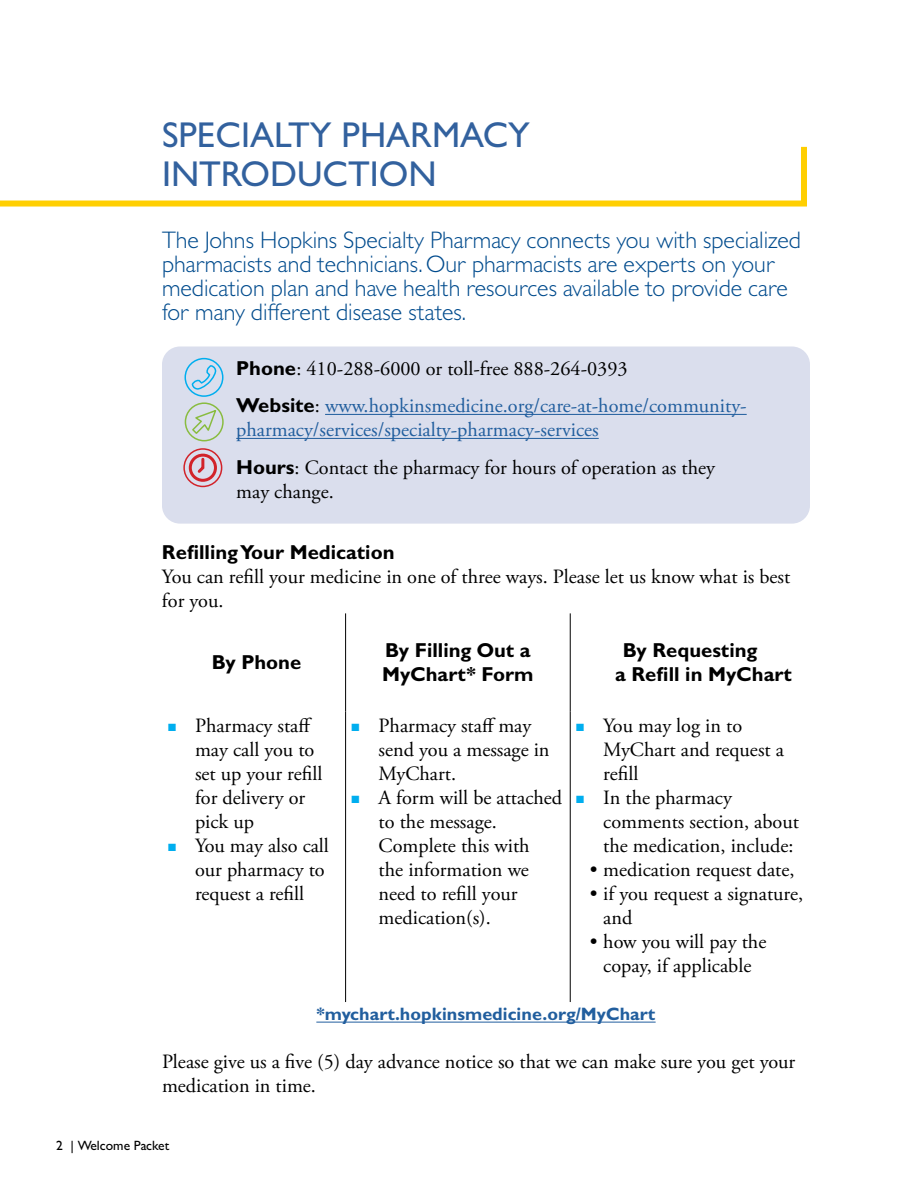
<style>
.page{position:relative;width:918px;height:1188px;background:#fff}
.page>*{position:absolute;margin:0;border:0;box-sizing:border-box;transform-origin:0 0}
.t1{font:500 36px/39px "Gill Sans MT Std";color:#32619e}
.t2{font:300 24px/24px "Gill Sans MT Std";color:#004b8d}
.t3{font:20.25px/24px "Adobe Garamond Pro";color:#000}
.t4{font:20.25px/37.5px "Adobe Garamond Pro";color:#215e9e}
.t5{font:700 20.25px/24px "Gill Sans MT Std";color:#000}
.t6{font:700 18px "Gill Sans MT Std";color:#215e9e}
.t7{font:500 13.5px "Gill Sans MT Std";color:#000}
.s1{font-family:"Gill Sans MT Std";font-weight:700;color:#000}
.s2{color:#000}
.s3{color:#00aeef}
</style>
<div class="page">
<div style="left:162px;top:346px;width:648px;height:178px;background:#dadeed;border-radius:18px"></div>
<hr style="left:325px;top:414px;width:422px;height:1px;background:#215e9e">
<hr style="left:236px;top:438px;width:363px;height:1px;background:#215e9e">
<hr style="left:345px;top:613px;width:1px;height:98px;background:#000">
<hr style="left:570px;top:613px;width:1px;height:98px;background:#000">
<hr style="left:345px;top:711px;width:1px;height:291px;background:#000">
<hr style="left:570px;top:711px;width:1px;height:291px;background:#000">
<hr style="left:316px;top:1022px;width:340px;height:1px;background:#215e9e">
<div style="left:183px;top:448px;width:39px;height:39px;border:2px solid #d2232a;border-radius:50%"></div>
<div style="left:189px;top:454px;width:28px;height:28px;border:3px solid #d2232a;border-radius:50%"></div>
<svg style="left:195px;top:456px;width:11px;height:20px"></svg>
<div style="left:185px;top:402px;width:39px;height:39px;border:2px solid #89bc40;border-radius:50%"></div>
<svg style="left:184px;top:357px;width:40px;height:78px"></svg>
<svg style="left:0;top:146px;width:807px;height:61px"></svg>
<h1 class="t1" style="left:162px;top:115px;width:369px">SPECIALTY PHARMACY<br>INTRODUCTION</h1>
<p class="t2" style="left:162px;top:228px;width:640px">The Johns Hopkins Specialty Pharmacy connects you with specialized pharmacists and technicians. Our pharmacists are experts on your medication plan and have health resources available to provide care for many different disease states.</p>
<p class="t4" style="left:236px;top:350px;width:512px"><span class="s1">Phone</span><span class="s2">: 410-288-6000 or toll-free 888-264-0393<br></span><span class="s1">Website</span><span class="s2">:</span> www.hopkinsmedicine.org/care-at-home/community-</p>
<p class="t4" style="left:236px;top:412px;width:480px">pharmacy/services/specialty-pharmacy-services<br><span class="s1">Hours</span><span class="s2">: Contact the pharmacy for hours of operation as they</span></p>
<p class="t3" style="left:236px;top:480px;width:99px">may change.</p>
<p class="t5" style="left:162px;top:540px;width:234px">Refilling Your Medication</p>
<p class="t3" style="left:162px;top:566px;width:630px">You can refill your medicine in one of three ways. Please let us know what is best for you.</p>
<p class="t5" style="left:212px;top:650px;width:91px">By Phone</p>
<p class="t5" style="left:382px;top:638px;width:153px">By Filling Out a<br>MyChart* Form</p>
<p class="t5" style="left:615px;top:638px;width:179px;text-indent:8px">By Requesting<br>a Refill in MyChart</p>
<p class="t3" style="left:603px;top:714px;width:182px;text-indent:-27px"><span class="s3">■</span> You may log in to<br>MyChart and request a refill</p>
<p class="t3" style="left:603px;top:786px;width:197px;text-indent:-27px"><span class="s3">■</span> In the pharmacy comments section, about the medication, include:</p>
<p class="t3" style="left:590px;top:858px;width:206px">• medication request date,</p>
<p class="t3" style="left:603px;top:882px;width:201px;text-indent:-14px">• if you request a signature, and</p>
<p class="t3" style="left:590px;top:930px;width:178px;text-align:center">• how you will pay the copay, if applicable</p>
<p class="t6" style="left:316px;top:1003px;width:341px">*mychart.hopkinsmedicine.org/MyChart</p>
<p class="t3" style="left:162px;top:1051px;width:635px">Please give us a five (5) day advance notice so that we can make sure you get your medication in time.</p>
<p class="t3" style="left:195px;top:714px;width:129px;text-indent:-27px"><span class="s3">■</span> Pharmacy staff may call you to set up your refill for delivery or pick up</p>
<p class="t3" style="left:195px;top:834px;width:135px;text-indent:-27px"><span class="s3">■</span> You may also call our pharmacy to request a refill</p>
<p class="t3" style="left:379px;top:714px;width:172px;text-indent:-27px"><span class="s3">■</span> Pharmacy staff may send you a message in<br>MyChart.</p>
<p class="t3" style="left:379px;top:786px;width:185px;text-indent:-27px"><span class="s3">■</span> A form will be attached to the message.<br>Complete this with<br>the information we need to refill your medication(s).</p>
<p class="t7" style="left:56px;top:1137px;width:115px">2 | Welcome Packet</p>
</div>
